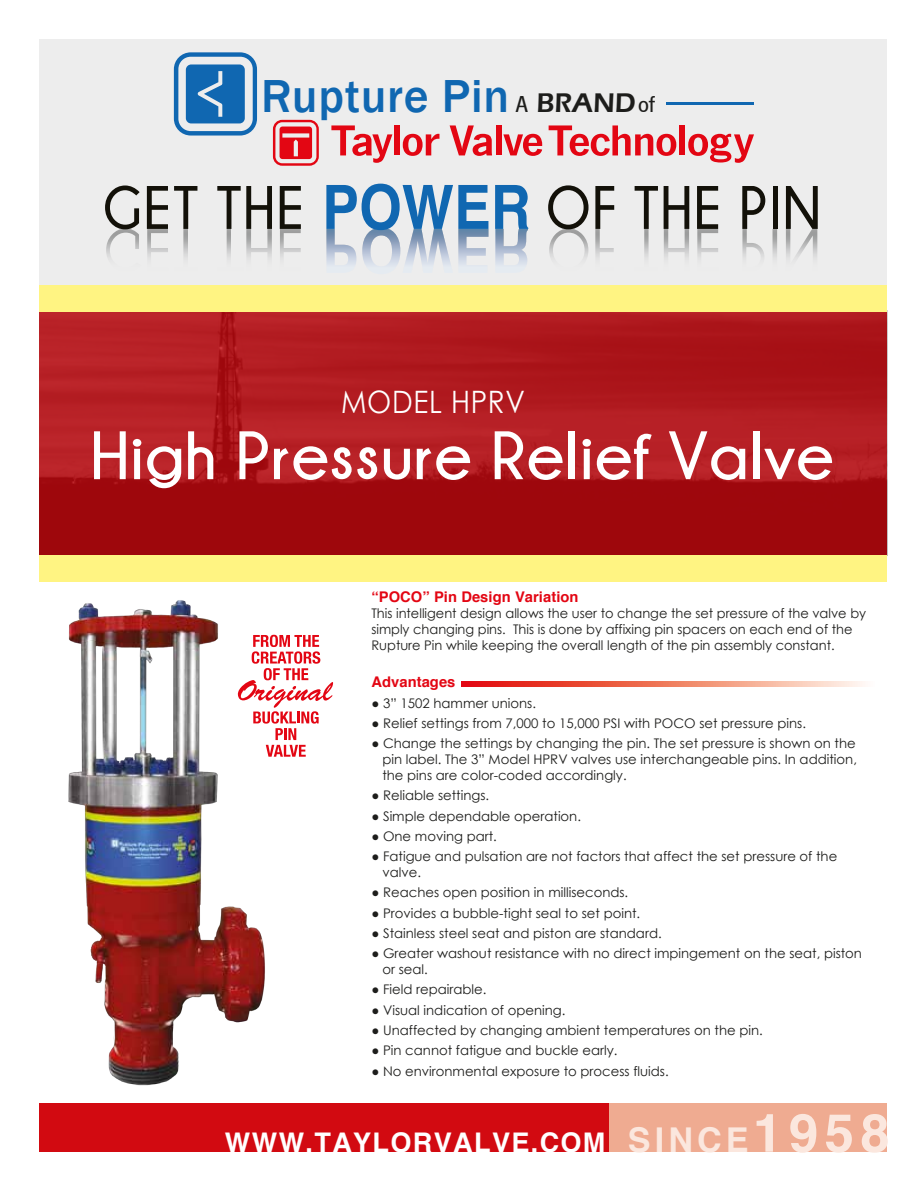
<style>
.page{position:relative;width:918px;height:1188px;background:#fff}
.page>*{position:absolute;margin:0;border:0;box-sizing:border-box;transform-origin:0 0}
.t1{font:700 68.1px "Champagne&Limousines";letter-spacing:.02em;color:#fff}
.t2{font:700 61.05px "Champagne&Limousines";letter-spacing:.04em;color:#131109;scale:.9 1}
.t3{font:500 47.55px "Franklin Gothic";letter-spacing:.015em;color:#1067b1}
.t4{font:30.9px "Century Gothic";letter-spacing:.025em;color:#fff;scale:.9 1}
.t5{font:600 27.75px "Eras ITC";color:#1d1d1b}
.t6{font:700 27px "Helvetica";letter-spacing:.05em;color:#fff}
.t7{font:23.85px "News Gothic T Medium";color:#1d1d1b}
.t8{font:700 14.7px "Helvetica";letter-spacing:.005em;color:#e30613}
.t9{font:13.2px/15.9px "Century Gothic";color:#1d1d1b}
.s1{font-family:"News Gothic T Medium";font-weight:400;font-size:23.85px;color:#1d1d1b}
.s2{font-family:"Helvetica";color:#1067b1}
.s3{font-size:34.2px;color:#fbe7de}
.s4{font-size:52.95px;color:#fbe7de}
</style>
<div class="page">
<div style="left:40px;top:40px;width:847px;height:245px;background:#ededed"></div>
<img style="left:40px;top:311px;width:847px;height:244px">
<div style="left:40px;top:1103px;width:847px;height:49px;background:#efab91"></div>
<div style="left:40px;top:1103px;width:569px;height:49px;background:#d20a11"></div>
<div style="left:39px;top:555px;width:848px;height:27px;background:#fff482"></div>
<div style="left:39px;top:285px;width:848px;height:26px;background:#fff482"></div>
<svg style="left:106px;top:228px;width:711px;height:39px"></svg>
<svg style="left:462px;top:681px;width:403px;height:5px;background:#ef7b68"></svg>
<svg style="left:296px;top:635px;width:37px;height:122px"></svg>
<img style="left:68px;top:600px;width:228px;height:486px">
<svg style="left:174px;top:52px;width:83px;height:84px"></svg>
<hr style="left:666px;top:102px;width:88px;height:3px;background:#1067b1">
<svg style="left:273px;top:120px;width:46px;height:46px"></svg>
<svg style="left:331px;top:125px;width:61px;height:38px"></svg>
<div style="left:394px;top:125px;width:6px;height:30px;background:#e30613"></div>
<svg style="left:403px;top:134px;width:36px;height:22px"></svg>
<svg style="left:450px;top:125px;width:42px;height:31px"></svg>
<div style="left:496px;top:125px;width:6px;height:30px;background:#e30613"></div>
<svg style="left:503px;top:134px;width:39px;height:22px"></svg>
<svg style="left:549px;top:125px;width:127px;height:31px"></svg>
<div style="left:680px;top:125px;width:5px;height:30px;background:#e30613"></div>
<svg style="left:688px;top:134px;width:66px;height:29px"></svg>
<h3 class="t3" style="left:261px;top:67px;width:269px">Rupture Pin <span class="s1">A</span></h3>
<h3 class="t5" style="left:536px;top:87px;width:101px">BRAND</h3>
<h3 class="t7" style="left:638px;top:90px;width:18px">of</h3>
<h2 class="t2" style="left:103px;top:174px;width:799px">GET THE <span class="s2">POWER</span> OF THE PIN</h2>
<h3 class="t4" style="left:341px;top:380px;width:206px">MODEL HPRV</h3>
<h1 class="t1" style="left:91px;top:418px;width:744px">High Pressure Relief Valve</h1>
<p class="t8" style="left:371px;top:588px;width:209px">“POCO” Pin Design Variation</p>
<p class="t9" style="left:371px;top:605px;width:496px">This intelligent design allows the user to change the set pressure of the valve by simply changing pins. This is done by affixing pin spacers on each end of the<br>Rupture Pin while keeping the overall length of the pin assembly constant.</p>
<p class="t8" style="left:371px;top:673px;width:86px">Advantages</p>
<p class="t9" style="left:371px;top:695px;width:166px">● 3” 1502 hammer unions.</p>
<p class="t9" style="left:371px;top:715px;width:436px">● Relief settings from 7,000 to 15,000 PSI with POCO set pressure pins.</p>
<p class="t9" style="left:382px;top:735px;width:476px;text-align:justify;text-indent:-11px">● Change the settings by changing the pin. The set pressure is shown on the pin label. The 3” Model HPRV valves use interchangeable pins. In addition, the pins are color-coded accordingly.</p>
<p class="t9" style="left:371px;top:787px;width:119px">● Reliable settings.</p>
<p class="t9" style="left:371px;top:808px;width:211px">● Simple dependable operation.</p>
<p class="t9" style="left:371px;top:828px;width:127px">● One moving part.</p>
<p class="t9" style="left:382px;top:848px;width:456px;text-indent:-11px">● Fatigue and pulsation are not factors that affect the set pressure of the valve.</p>
<p class="t9" style="left:371px;top:884px;width:258px">● Reaches open position in milliseconds.</p>
<p class="t9" style="left:371px;top:905px;width:270px">● Provides a bubble-tight seal to set point.</p>
<p class="t9" style="left:371px;top:925px;width:292px">● Stainless steel seat and piston are standard.</p>
<p class="t9" style="left:382px;top:945px;width:481px;text-indent:-11px">● Greater washout resistance with no direct impingement on the seat, piston or seal.</p>
<p class="t9" style="left:371px;top:981px;width:117px">● Field repairable.</p>
<p class="t9" style="left:371px;top:1002px;width:195px">● Visual indication of opening.</p>
<p class="t9" style="left:371px;top:1022px;width:393px">● Unaffected by changing ambient temperatures on the pin.</p>
<p class="t9" style="left:371px;top:1042px;width:248px">● Pin cannot fatigue and buckle early.</p>
<p class="t9" style="left:371px;top:1063px;width:299px">● No environmental exposure to process fluids.</p>
<h3 class="t6" style="left:225px;top:1126px;width:666px">WWW.TAYLORVALVE.COM <span class="s3">SINCE</span><span class="s4">1958</span></h3>
</div>
